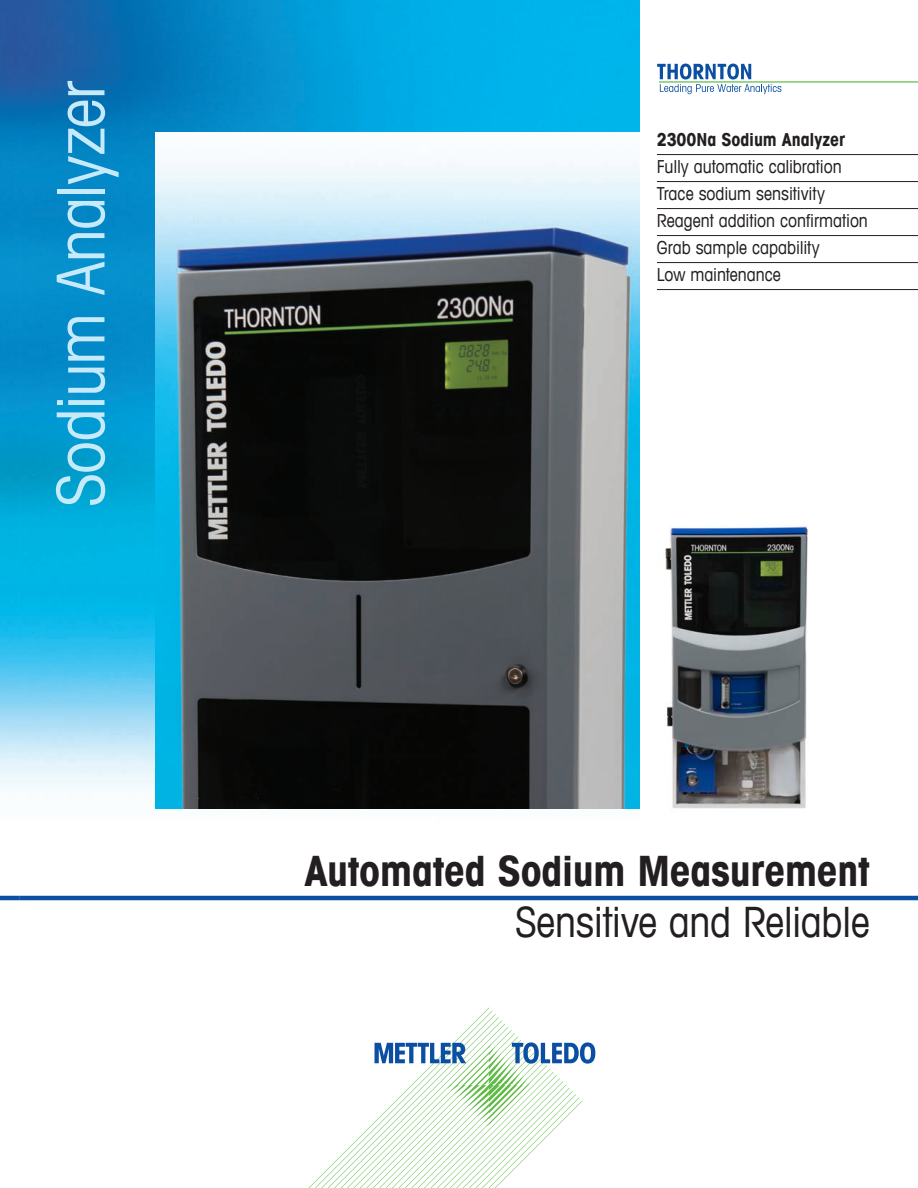
<style>
.page{position:relative;width:918px;height:1188px;background:#fff}
.page>*{position:absolute;margin:0;border:0;box-sizing:border-box;transform-origin:0 0}
.t1{font:condensed 66px "Avant Garde Com";letter-spacing:-.015em;color:#c6eafa}
._1_Title_Bold_28_32{font:700 condensed 42px "Avant Garde Com";letter-spacing:-.01em;color:#231f20}
._2_Title_Book_28_32{font:condensed 42px "Avant Garde Com";letter-spacing:-.01em;color:#231f20}
.t2{font:condensed 18px/27px "Avant Garde Com";letter-spacing:-.005em;color:#231f20}
.t3{font:700 condensed 18px "Avant Garde Com";letter-spacing:-.005em;color:#231f20}
</style>
<div class="page">
<img style="left:19px;top:0;width:621px;height:787px">
<img style="left:155px;top:133px;width:485px;height:676px">
<hr style="left:657px;top:154px;width:261px;height:1px;background:#231f20">
<hr style="left:657px;top:181px;width:261px;height:1px;background:#231f20">
<hr style="left:657px;top:208px;width:261px;height:1px;background:#231f20">
<hr style="left:657px;top:235px;width:261px;height:1px;background:#231f20">
<hr style="left:657px;top:262px;width:261px;height:1px;background:#231f20">
<hr style="left:657px;top:289px;width:261px;height:1px;background:#231f20">
<svg style="left:0;top:0;width:19px;height:787px;background:#229bcf"></svg>
<hr style="left:19px;top:896px;width:899px;height:4px;background:#0a4fa2">
<hr style="left:0;top:896px;width:19px;height:4px;background:#0a4fa2">
<img style="left:665px;top:526px;width:143px;height:283px">
<svg style="left:309px;top:1008px;width:286px;height:180px"></svg>
<svg style="left:657px;top:64px;width:124px;height:30px"></svg>
<hr style="left:659px;top:81px;width:259px;height:2px;background:#60bb46">
<h1 class="t1" style="left:40px;top:507px;width:427px;rotate:-90deg">Sodium Analyzer</h1>
<p class="t3" style="left:657px;top:128px;width:190px">2300Na Sodium Analyzer</p>
<p class="t2" style="left:657px;top:152px;width:213px">Fully automatic calibration<br>Trace sodium sensitivity<br>Reagent addition confirmation<br>Grab sample capability<br>Low maintenance</p>
<p class="_1_Title_Bold_28_32" style="left:304px;top:844px;width:567px">Automated Sodium Measurement</p>
<p class="_2_Title_Book_28_32" style="left:515px;top:896px;width:356px">Sensitive and Reliable</p>
</div>
